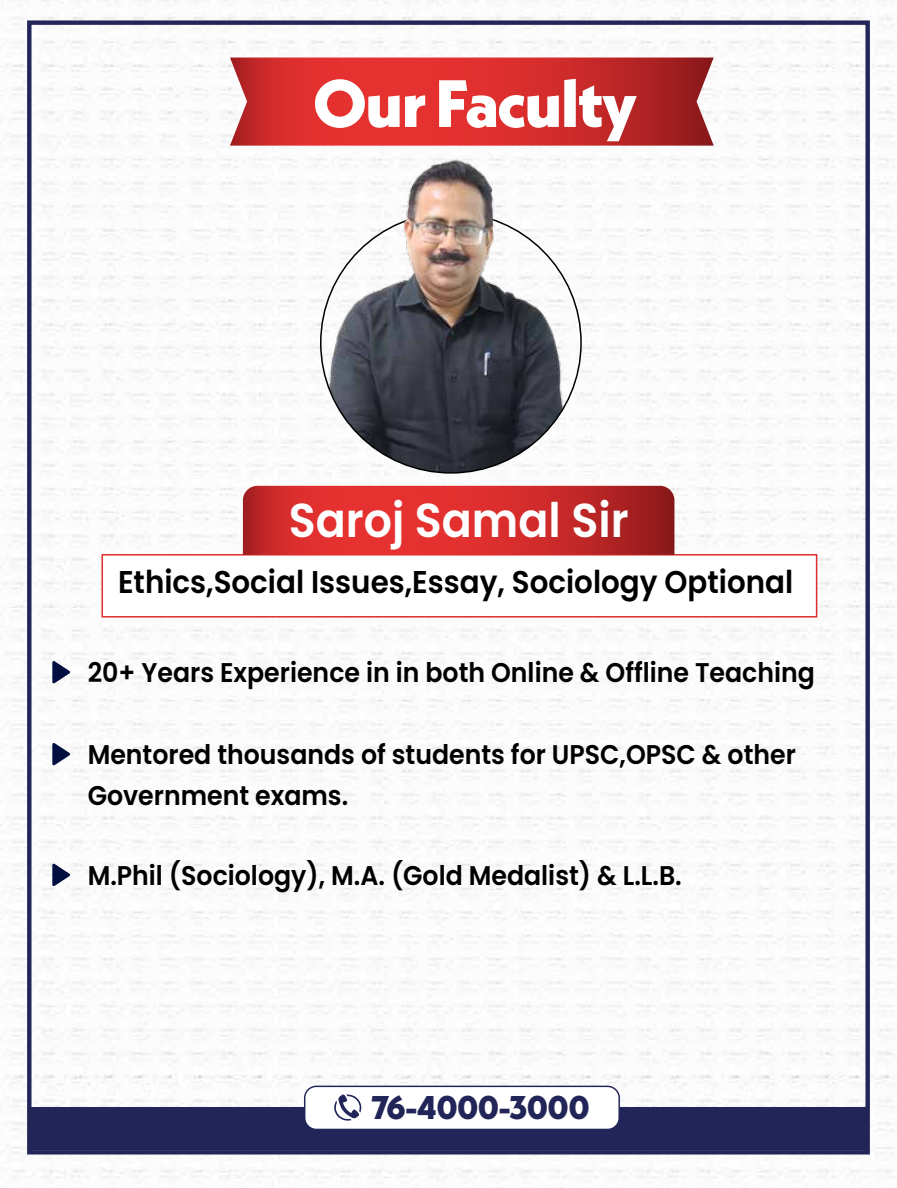
<style>
.page{position:relative;width:897px;height:1188px;background:#fff}
.page>*{position:absolute;margin:0;border:0;box-sizing:border-box;transform-origin:0 0}
.t1{font:800 66.6px "Neue Kabel";letter-spacing:-.02em;color:#fff}
.t2{font:600 47.55px "Poppins";color:#fff;scale:.93 1}
.t3{font:800 32.85px "Neue Kabel";letter-spacing:-.02em;color:#222558}
.t4{font:600 31.5px "Poppins";color:#000;scale:.93 1}
.t5{font:600 27px/41.4px "Poppins";color:#000;scale:.93 1}
</style>
<div class="page">
<img style="left:0;top:0;width:896px;height:1188px">
<div style="left:27px;top:20px;width:842px;height:1135px;border:4px solid #222558"></div>
<svg style="left:230px;top:58px;width:483px;height:88px;background:#d13332"></svg>
<div style="left:29px;top:1108px;width:838px;height:42px;background:#222558"></div>
<img style="left:321px;top:213px;width:260px;height:260px;border-radius:130px">
<img style="left:382px;top:157px;width:130px;height:149px">
<div style="left:101px;top:554px;width:716px;height:64px;background:#fff;border:2px solid #dc2e2e"></div>
<svg style="left:243px;top:486px;width:431px;height:69px;background:#ce2b2b"></svg>
<div style="left:304px;top:1086px;width:315px;height:43px;background:#fff;border-radius:12px"></div>
<div style="left:304px;top:1086px;width:316px;height:44px;border:1px solid #222558;border-radius:12px"></div>
<svg style="left:334px;top:1094px;width:28px;height:27px"></svg>
<svg style="left:52px;top:661px;width:18px;height:23px"></svg>
<svg style="left:52px;top:743px;width:18px;height:23px"></svg>
<svg style="left:52px;top:863px;width:18px;height:23px"></svg>
<h1 class="t1" style="left:313px;top:62px;width:325px">Our Faculty</h1>
<h2 class="t2" style="left:289px;top:493px;width:367px">Saroj Samal Sir</h2>
<p class="t4" style="left:118px;top:564px;width:727px">Ethics,Social Issues,Essay, Sociology Optional</p>
<p class="t5" style="left:88px;top:652px;width:783px">20+ Years Experience in in both Online &amp; Offline Teaching</p>
<p class="t5" style="left:88px;top:734px;width:763px">Mentored thousands of students for UPSC,OPSC &amp; other<br>Government exams.</p>
<p class="t5" style="left:88px;top:855px;width:640px">M.Phil (Sociology), M.A. (Gold Medalist) &amp; L.L.B.</p>
<p class="t3" style="left:371px;top:1087px;width:220px">76-4000-3000</p>
</div>
